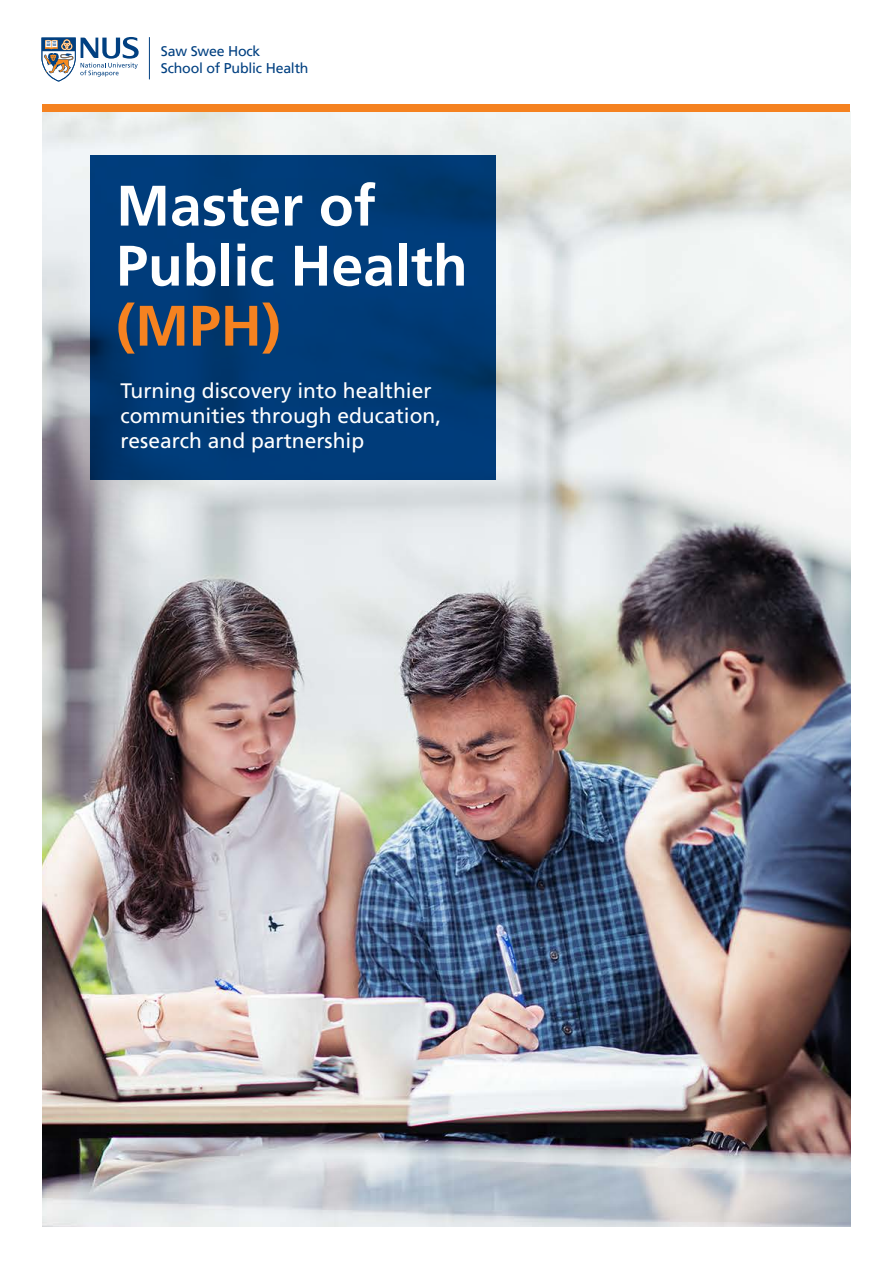
<style>
.page{position:relative;width:893px;height:1263px;background:#fff}
.page>*{position:absolute;margin:0;border:0;box-sizing:border-box;transform-origin:0 0}
.t1{font:700 57px/60px "Frutiger LT";color:#fff}
.t2{font:700 57px "Frutiger LT";color:#f58220}
.t3{font:21px/25.2px "Frutiger LT Std";color:#fff}
.t4{font:14.1px/17px "Frutiger LT";letter-spacing:-.015em;color:#014081}
</style>
<div class="page">
<img style="left:43px;top:112px;width:807px;height:1114px">
<svg style="left:41px;top:37px;width:98px;height:45px"></svg>
<hr style="left:149px;top:37px;width:1px;height:42px;background:#014081">
<div style="left:43px;top:104px;width:807px;height:8px;background:#f58220"></div>
<svg style="left:90px;top:155px;width:405px;height:324px;background:#003a76"></svg>
<p class="t4" style="left:161px;top:42px;width:149px">Saw Swee Hock<br>School of Public Health</p>
<h1 class="t1" style="left:116px;top:176px;width:353px">Master of<br>Public Health</h1>
<h1 class="t2" style="left:116px;top:292px;width:166px">(MPH)</h1>
<p class="t3" style="left:120px;top:378px;width:322px">Turning discovery into healthier communities through education, research and partnership</p>
</div>
